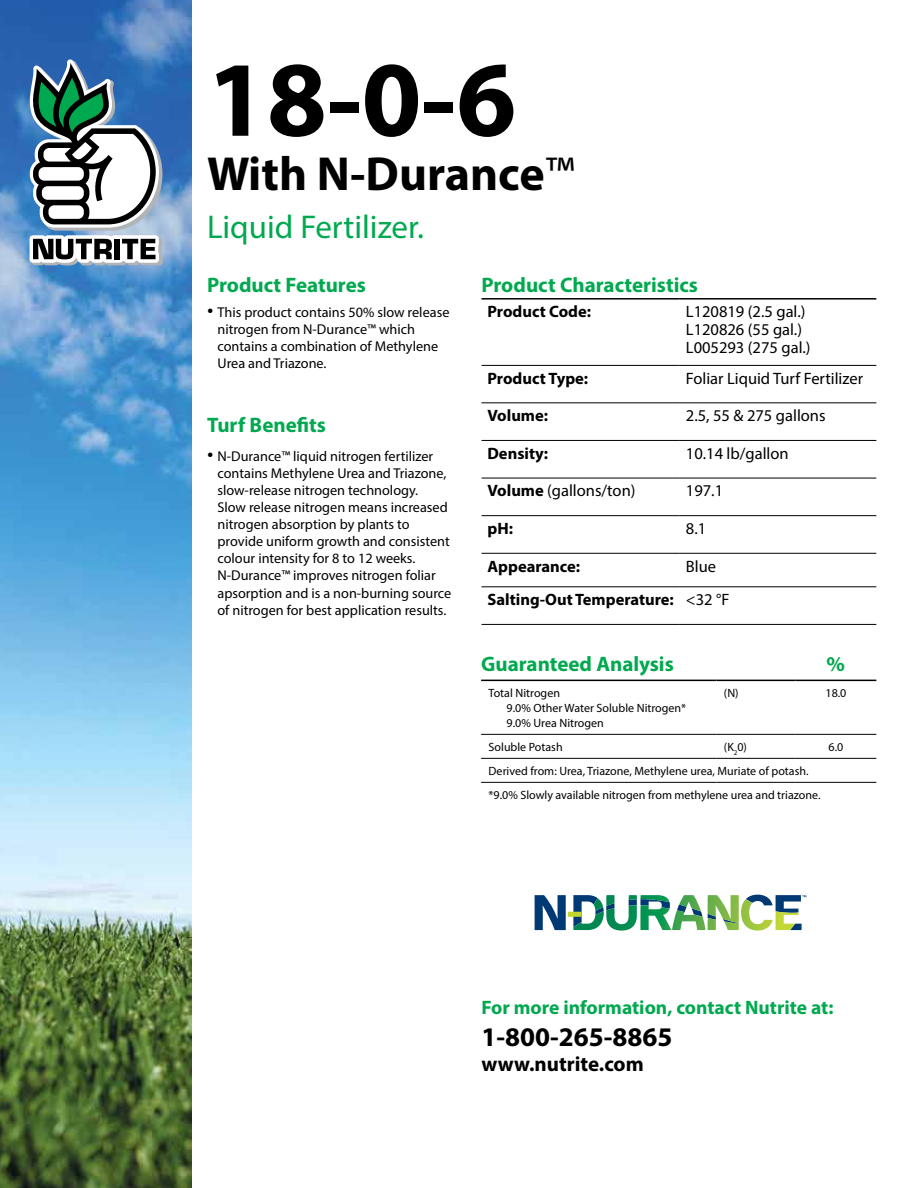
<style>
.page{position:relative;width:918px;height:1188px;background:#fff}
.page>*{position:absolute;margin:0;border:0;box-sizing:border-box;transform-origin:0 0}
.t1{font:700 108px "Myriad Pro";color:#000}
.t2{font:700 48px "Myriad Pro";color:#000}
.t3{font:33px "Myriad Pro";color:#00a94f}
.t4{font:700 27px "Myriad Pro";color:#000}
.t5{font:700 21px "Myriad Pro";color:#00a94f}
.t6{font:700 21px "Myriad Pro";color:#000}
.t7{font:700 19.5px "Myriad Pro";color:#00a94f}
.t8{font:16.5px/18px "Myriad Pro";color:#000}
.t9{font:700 16.5px/33.5px "Myriad Pro";color:#000}
.t10{font:14.25px/17.1px "Myriad Pro";color:#000}
.t11{font:12px/15px "Myriad Pro";color:#000}
.s1{font-weight:400}
.s2{font-family:"Calisto";font-size:18px}
.s3{font-weight:700}
</style>
<div class="page">
<img style="left:0;top:0;width:191px;height:1188px">
<svg style="left:30px;top:59px;width:133px;height:207px"></svg>
<hr style="left:482px;top:440px;width:198px;height:1px;background:#000">
<hr style="left:680px;top:440px;width:196px;height:1px;background:#000">
<hr style="left:482px;top:478px;width:198px;height:1px;background:#000">
<hr style="left:680px;top:478px;width:196px;height:1px;background:#000">
<hr style="left:482px;top:515px;width:198px;height:1px;background:#000">
<hr style="left:680px;top:515px;width:196px;height:1px;background:#000">
<hr style="left:482px;top:553px;width:198px;height:1px;background:#000">
<hr style="left:680px;top:553px;width:196px;height:1px;background:#000">
<hr style="left:482px;top:586px;width:198px;height:1px;background:#000">
<hr style="left:680px;top:586px;width:196px;height:1px;background:#000">
<hr style="left:482px;top:624px;width:198px;height:1px;background:#000">
<hr style="left:680px;top:624px;width:196px;height:1px;background:#000">
<hr style="left:482px;top:402px;width:198px;height:1px;background:#000">
<hr style="left:680px;top:402px;width:196px;height:1px;background:#000">
<hr style="left:482px;top:298px;width:198px;height:2px;background:#000">
<hr style="left:680px;top:298px;width:196px;height:2px;background:#000">
<hr style="left:482px;top:365px;width:198px;height:1px;background:#000">
<hr style="left:680px;top:365px;width:196px;height:1px;background:#000">
<hr style="left:481px;top:680px;width:235px;height:1px;background:#000">
<hr style="left:716px;top:680px;width:80px;height:1px;background:#000">
<hr style="left:796px;top:680px;width:80px;height:1px;background:#000">
<hr style="left:481px;top:734px;width:235px;height:1px;background:#000">
<hr style="left:716px;top:734px;width:80px;height:1px;background:#000">
<hr style="left:796px;top:734px;width:80px;height:1px;background:#000">
<hr style="left:481px;top:758px;width:235px;height:1px;background:#000">
<hr style="left:716px;top:758px;width:80px;height:1px;background:#000">
<hr style="left:796px;top:758px;width:80px;height:1px;background:#000">
<hr style="left:481px;top:782px;width:235px;height:1px;background:#000">
<hr style="left:716px;top:782px;width:80px;height:1px;background:#000">
<hr style="left:796px;top:782px;width:80px;height:1px;background:#000">
<svg style="left:535px;top:895px;width:31px;height:35px"></svg>
<div style="left:568px;top:912px;width:14px;height:5px;background:#c1d72f"></div>
<svg style="left:573px;top:895px;width:233px;height:36px"></svg>
<h1 class="t1" style="left:207px;top:29px;width:311px">18-0-6</h1>
<h2 class="t2" style="left:207px;top:142px;width:369px">With N-Durance<span class="s1">™</span></h2>
<h3 class="t3" style="left:207px;top:206px;width:219px">Liquid Fertilizer.</h3>
<h3 class="t5" style="left:207px;top:271px;width:161px">Product Features</h3>
<p class="t10" style="left:218px;top:303px;width:233px;text-indent:-10px"><span class="s2">•</span> This product contains 50% slow release nitrogen from N-Durance™ which contains a combination of Methylene<br>Urea and Triazone.</p>
<h3 class="t5" style="left:482px;top:271px;width:218px">Product Characteristics</h3>
<p class="t9" style="left:488px;top:294px;width:105px">Product Code:</p>
<p class="t8" style="left:686px;top:302px;width:126px">L120819 (2.5 gal.)<br>L120826 (55 gal.)<br>L005293 (275 gal.)</p>
<p class="t9" style="left:488px;top:361px;width:102px">Product Type:</p>
<p class="t8" style="left:686px;top:369px;width:179px">Foliar Liquid Turf Fertilizer</p>
<p class="t9" style="left:488px;top:398px;width:62px">Volume:</p>
<p class="t8" style="left:686px;top:406px;width:141px">2.5, 55 &amp; 275 gallons</p>
<p class="t9" style="left:488px;top:436px;width:62px">Density:</p>
<p class="t8" style="left:686px;top:444px;width:104px">10.14 lb/gallon</p>
<p class="t8" style="left:488px;top:482px;width:150px"><span class="s3">Volume</span> (gallons/ton)</p>
<p class="t8" style="left:686px;top:482px;width:39px">197.1</p>
<p class="t9" style="left:488px;top:511px;width:27px">pH:</p>
<p class="t8" style="left:686px;top:519px;width:22px">8.1</p>
<p class="t9" style="left:488px;top:549px;width:94px">Appearance:</p>
<h3 class="t5" style="left:207px;top:411px;width:121px">Turf Benefits</h3>
<p class="t10" style="left:218px;top:447px;width:235px;text-indent:-10px"><span class="s2">•</span> N-Durance™ liquid nitrogen fertilizer contains Methylene Urea and Triazone, slow-release nitrogen technology.<br>Slow release nitrogen means increased nitrogen absorption by plants to provide uniform growth and consistent colour intensity for 8 to 12 weeks.<br>N-Durance™ improves nitrogen foliar apsorption and is a non-burning source of nitrogen for best application results.</p>
<p class="t9" style="left:488px;top:549px;width:243px;text-indent:198px"><span class="s1">Blue<br></span>Salting-Out Temperature: <span class="s1">&lt;32 °F</span></p>
<h3 class="t5" style="left:481px;top:650px;width:194px">Guaranteed Analysis</h3>
<h3 class="t5" style="left:827px;top:650px;width:20px">%</h3>
<p class="t11" style="left:507px;top:685px;width:181px;text-indent:-18px">Total Nitrogen<br>9.0% Other Water Soluble Nitrogen*<br>9.0% Urea Nitrogen</p>
<p class="t11" style="left:724px;top:685px;width:16px">(N)</p>
<p class="t11" style="left:826px;top:685px;width:22px">18.0</p>
<p class="t11" style="left:489px;top:739px;width:76px">Soluble Potash</p>
<p class="t11" style="left:724px;top:739px;width:25px">(K<sub>2</sub>0)</p>
<p class="t11" style="left:829px;top:739px;width:16px">6.0</p>
<p class="t11" style="left:489px;top:759px;width:333px;line-height:24px">Derived from: Urea, Triazone, Methylene urea, Muriate of potash. *9.0% Slowly available nitrogen from methylene urea and triazone.</p>
<h3 class="t7" style="left:482px;top:994px;width:354px">For more information, contact Nutrite at:</h3>
<h3 class="t4" style="left:482px;top:1019px;width:192px">1-800-265-8865</h3>
<h3 class="t6" style="left:482px;top:1050px;width:164px">www.nutrite.com</h3>
</div>
